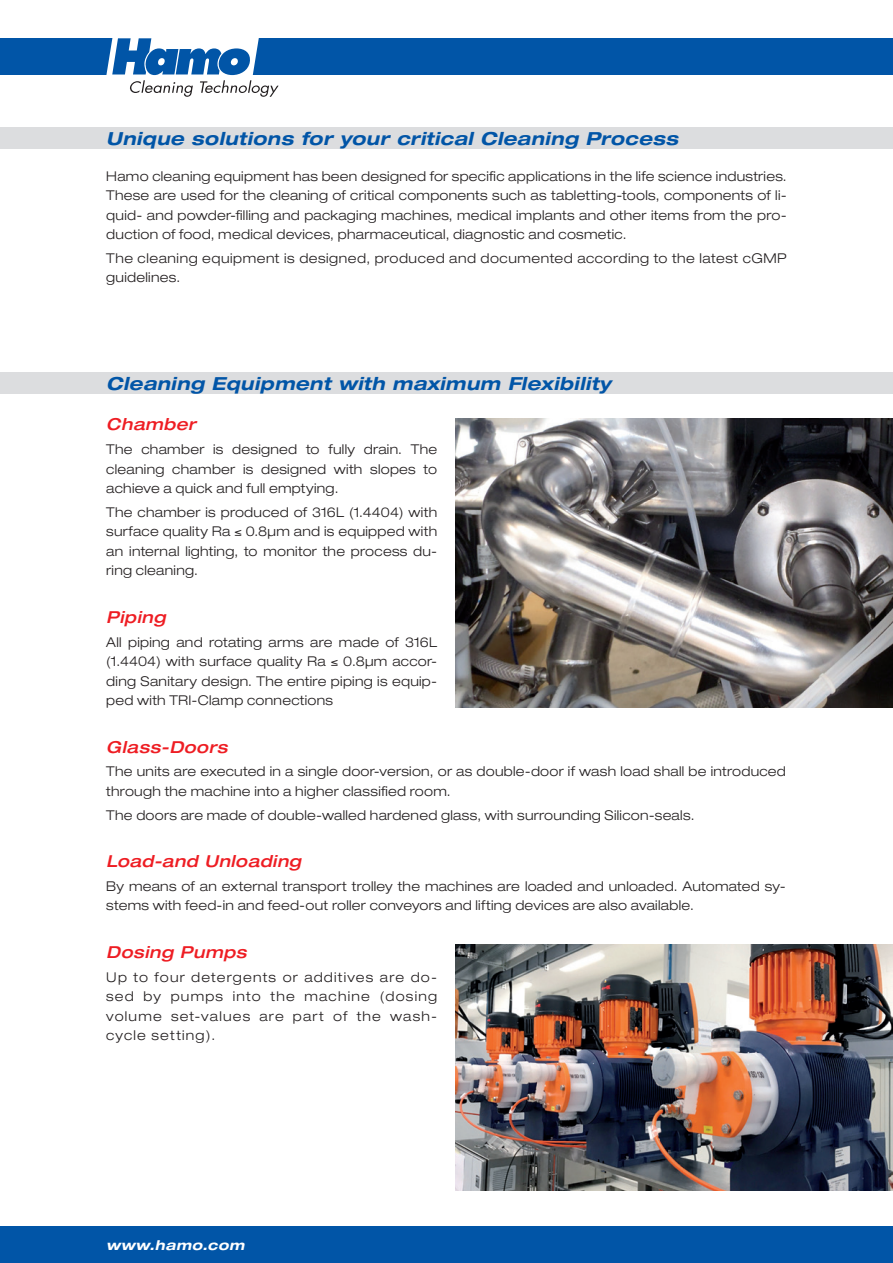
<style>
.page{position:relative;width:893px;height:1263px;background:#fff}
.page>*{position:absolute;margin:0;border:0;box-sizing:border-box;transform-origin:0 0}
.t1{font:italic 700 expanded 18px "Helvetica Neue";letter-spacing:.025em;color:#0155a7}
.t2{font:italic 500 expanded 16.5px "Helvetica Neue";letter-spacing:.03em;color:#ee1d23}
.t3{font:300 expanded 13.5px/19.5px "Helvetica Neue";letter-spacing:.02em;color:#231f20;text-align:justify}
.t4{font:300 expanded 13.5px/19.5px "Helvetica Neue";letter-spacing:.04em;color:#231f20}
.t5{font:italic 700 expanded 13.5px "Helvetica Neue";letter-spacing:.035em;color:#fff}
</style>
<div class="page">
<div style="left:0;top:372px;width:893px;height:21px;background:#dcdddf"></div>
<div style="left:0;top:1227px;width:893px;height:36px;background:#0155a7"></div>
<div style="left:0;top:128px;width:893px;height:21px;background:#dcdddf"></div>
<div style="left:0;top:38px;width:893px;height:36px;background:#0155a7"></div>
<svg style="left:105px;top:38px;width:174px;height:59px"></svg>
<img style="left:455px;top:419px;width:438px;height:288px">
<img style="left:455px;top:944px;width:438px;height:247px">
<h1 class="t1" style="left:106px;top:128px;width:573px">Unique solutions for your critical Cleaning Process</h1>
<p class="t3" style="left:106px;top:166px;width:682px">Hamo cleaning equipment has been designed for specific applications in the life science industries.<br>These are used for the cleaning of critical components such as tabletting-tools, components of li&shy;quid- and powder-filling and packaging machines, medical implants and other items from the pro&shy;duction of food, medical devices, pharmaceutical, diagnostic and cosmetic.</p>
<p class="t4" style="left:106px;top:248px;width:682px">The cleaning equipment is designed, produced and documented according to the latest cGMP guidelines.</p>
<h1 class="t1" style="left:106px;top:372px;width:506px">Cleaning Equipment with maximum Flexibility</h1>
<p class="t2" style="left:106px;top:414px;width:91px">Chamber</p>
<p class="t3" style="left:106px;top:439px;width:332px">The chamber is designed to fully drain. The cleaning chamber is designed with slopes to achieve a quick and full emptying.</p>
<p class="t3" style="left:106px;top:502px;width:332px">The chamber is produced of 316L (1.4404) with surface quality Ra ≤ 0.8μm and is equipped with an internal lighting, to monitor the process du&shy;ring cleaning.</p>
<p class="t2" style="left:106px;top:607px;width:61px">Piping</p>
<p class="t3" style="left:106px;top:632px;width:332px">All piping and rotating arms are made of 316L (1.4404) with surface quality Ra ≤ 0.8μm accor&shy;ding Sanitary design. The entire piping is equip&shy;ped with TRI-Clamp connections</p>
<p class="t2" style="left:106px;top:736px;width:123px">Glass-Doors</p>
<p class="t3" style="left:106px;top:762px;width:681px">The units are executed in a single door-version, or as double-door if wash load shall be introduced through the machine into a higher classified room.</p>
<p class="t3" style="left:106px;top:805px;width:590px">The doors are made of double-walled hardened glass, with surrounding Silicon-seals.</p>
<p class="t2" style="left:106px;top:851px;width:196px">Load-and Unloading</p>
<p class="t3" style="left:106px;top:876px;width:681px">By means of an external transport trolley the machines are loaded and unloaded. Automated sy&shy;stems with feed-in and feed-out roller conveyors and lifting devices are also available.</p>
<p class="t2" style="left:106px;top:942px;width:142px">Dosing Pumps</p>
<p class="t3" style="left:106px;top:967px;width:332px">Up to four detergents or additives are do&shy;sed by pumps into the machine (dosing volume set-values are part of the wash&shy;cycle setting).</p>
<p class="t5" style="left:106px;top:1237px;width:140px">www.hamo.com</p>
</div>
